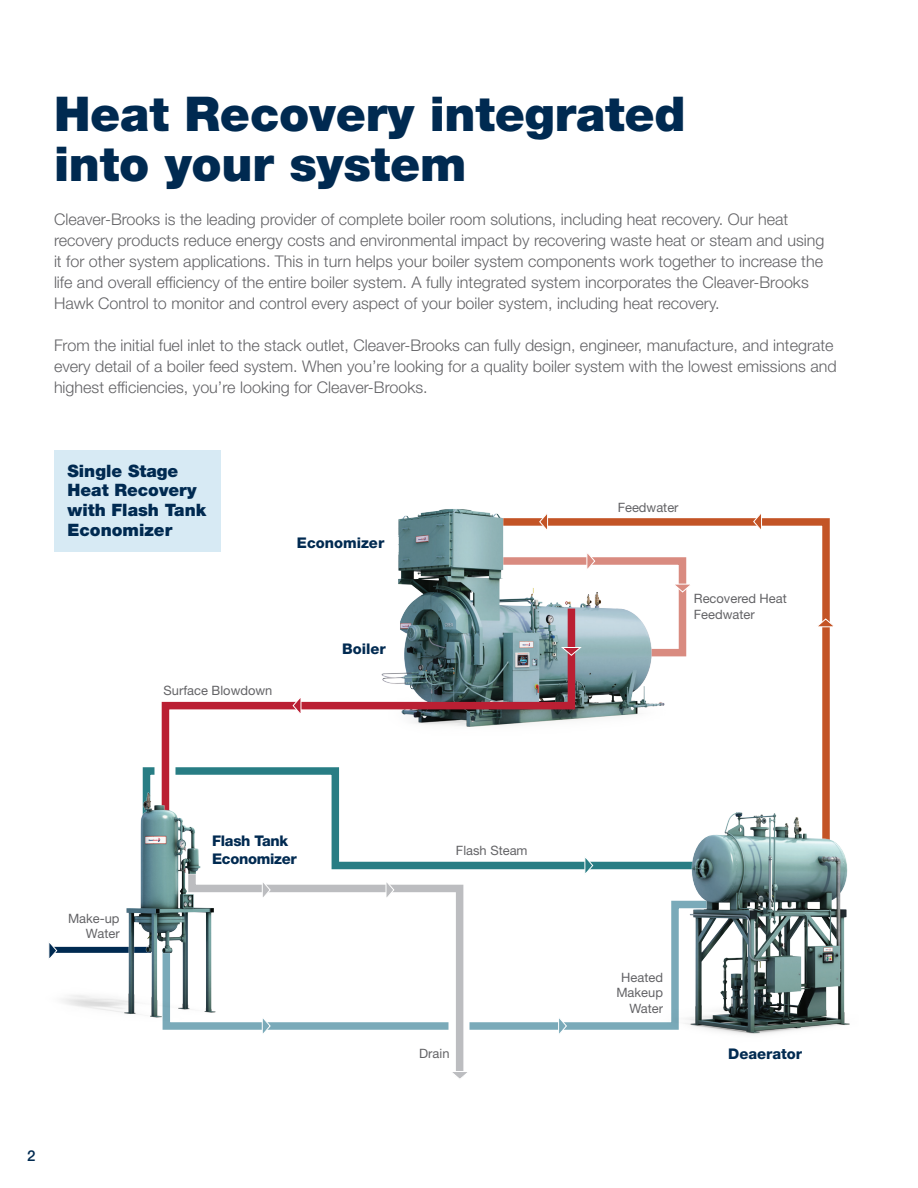
<style>
.page{position:relative;width:918px;height:1188px;background:#fff}
.page>*{position:absolute;margin:0;border:0;box-sizing:border-box;transform-origin:0 0}
.t1{font:900 48px/51px "Helvetica Neue LT Std";letter-spacing:-.005em;color:#002a51}
.t2{font:900 17.1px/20px "Helvetica Neue LT Std";color:#002a51}
.t3{font:300 16.2px/21px "Helvetica Neue LT Std";color:#636366}
.t4{font:500 15px "Helvetica Neue LT Std";color:#002a51}
.t5{font:800 14.7px "Helvetica Neue LT Std";color:#002a51}
.t6{font:800 14.7px/18px "Helvetica Neue LT Std";letter-spacing:-.02em;color:#002a51}
.t7{font:12.9px/15.8px "Helvetica Neue LT Std";color:#636366;text-align:right}
</style>
<div class="page">
<svg style="left:470px;top:1022px;width:179px;height:8px"></svg>
<svg style="left:142px;top:767px;width:507px;height:103px"></svg>
<div style="left:154px;top:762px;width:22px;height:19px;background:#fff"></div>
<svg style="left:237px;top:867px;width:230px;height:204px"></svg>
<svg style="left:483px;top:518px;width:347px;height:339px"></svg>
<div style="left:54px;top:450px;width:167px;height:102px;background:#d7eaf4"></div>
<img style="left:398px;top:509px;width:328px;height:230px">
<svg style="left:452px;top:1072px;width:15px;height:7px"></svg>
<svg style="left:261px;top:878px;width:10px;height:23px"></svg>
<svg style="left:261px;top:1014px;width:10px;height:24px"></svg>
<svg style="left:558px;top:1018px;width:10px;height:16px"></svg>
<svg style="left:385px;top:878px;width:10px;height:23px"></svg>
<svg style="left:158px;top:601px;width:421px;height:247px"></svg>
<svg style="left:292px;top:694px;width:10px;height:23px"></svg>
<svg style="left:814px;top:618px;width:19px;height:10px"></svg>
<svg style="left:752px;top:514px;width:10px;height:19px"></svg>
<svg style="left:538px;top:510px;width:10px;height:23px"></svg>
<svg style="left:492px;top:550px;width:202px;height:110px"></svg>
<img style="left:649px;top:789px;width:201px;height:246px">
<svg style="left:584px;top:854px;width:10px;height:19px"></svg>
<img style="left:48px;top:785px;width:189px;height:245px">
<h1 class="t1" style="left:54px;top:88px;width:633px">Heat Recovery integrated into your system</h1>
<p class="t3" style="left:54px;top:209px;width:772px">Cleaver-Brooks is the leading provider of complete boiler room solutions, including heat recovery. Our heat recovery products reduce energy costs and environmental impact by recovering waste heat or steam and using it for other system applications. This in turn helps your boiler system components work together to increase the life and overall efficiency of the entire boiler system. A fully integrated system incorporates the Cleaver-Brooks Hawk Control to monitor and control every aspect of your boiler system, including heat recovery.</p>
<p class="t3" style="left:54px;top:335px;width:784px">From the initial fuel inlet to the stack outlet, Cleaver-Brooks can fully design, engineer, manufacture, and integrate every detail of a boiler feed system. When you’re looking for a quality boiler system with the lowest emissions and highest efficiencies, you’re looking for Cleaver-Brooks.</p>
<p class="t2" style="left:68px;top:460px;width:140px">Single Stage<br>Heat Recovery with Flash Tank<br>Economizer</p>
<p class="t5" style="left:297px;top:534px;width:89px">Economizer</p>
<p class="t7" style="left:164px;top:682px;width:110px">Surface Blowdown</p>
<p class="t5" style="left:342px;top:641px;width:45px">Boiler</p>
<p class="t7" style="left:618px;top:499px;width:62px">Feedwater</p>
<p class="t7" style="left:694px;top:591px;width:94px;text-align:left">Recovered Heat<br>Feedwater</p>
<p class="t7" style="left:68px;top:910px;width:53px">Make-up<br>Water</p>
<p class="t4" style="left:27px;top:1147px;width:10px">2</p>
<p class="t6" style="left:212px;top:832px;width:86px">Flash Tank<br>Economizer</p>
<p class="t7" style="left:456px;top:843px;width:73px">Flash Steam</p>
<p class="t7" style="left:419px;top:1046px;width:32px">Drain</p>
<p class="t7" style="left:616px;top:969px;width:48px">Heated<br>Makeup<br>Water</p>
<p class="t5" style="left:728px;top:1045px;width:75px">Deaerator</p>
</div>
